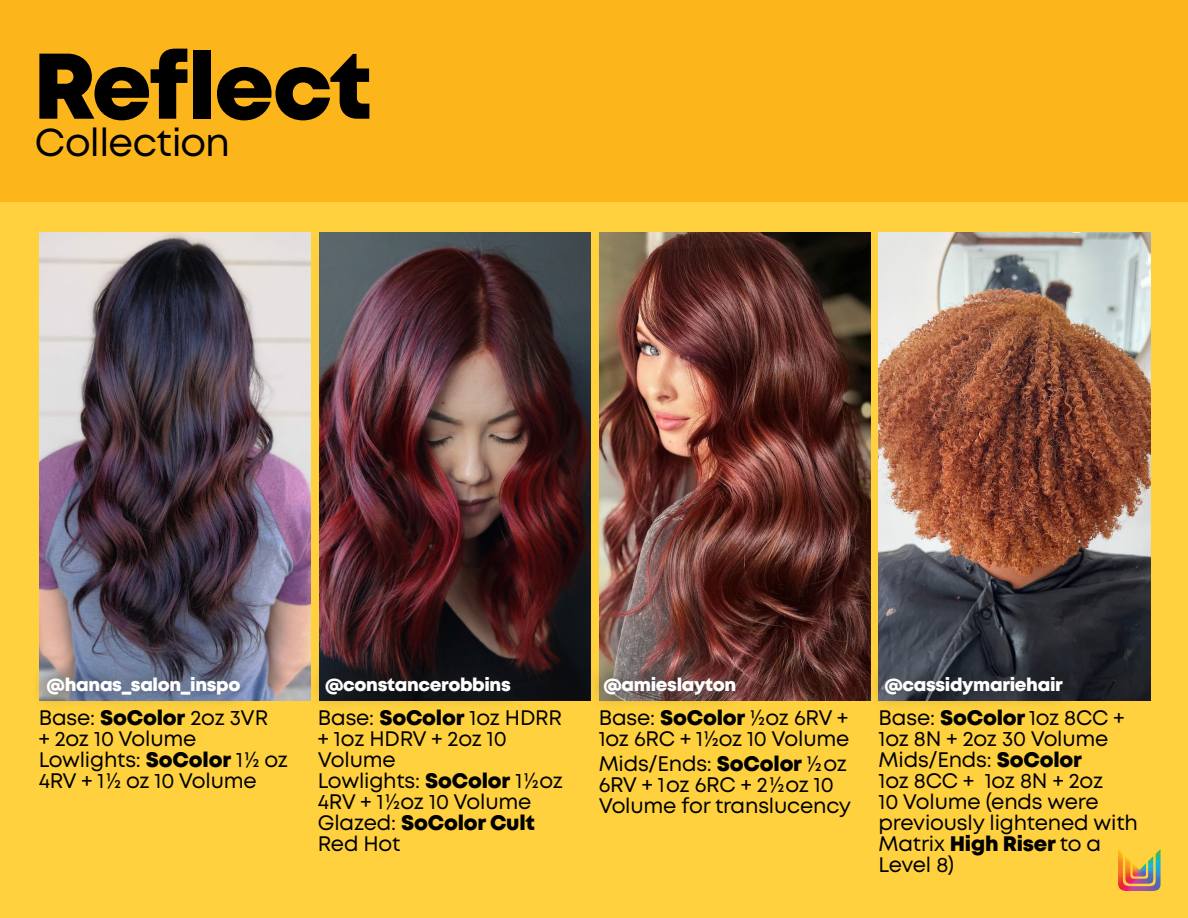
<style>
.page{position:relative;width:1188px;height:918px;background:#ffd13f}
.page>*{position:absolute;margin:0;border:0;box-sizing:border-box;transform-origin:0 0}
.t1{font:800 93px "Mont";letter-spacing:-.02em;color:#000001}
.t2{font:39px "Mont";letter-spacing:-.015em;color:#000001}
.t3{font:21px/21px "Mont";letter-spacing:-.01em;color:#000001}
.t4{font:800 18.3px "Mont";letter-spacing:-.02em;color:#fff}
.s1{font-weight:800}
</style>
<div class="page">
<div style="left:0;top:0;width:1188px;height:201px;background:#fcb61c"></div>
<img style="left:319px;top:232px;width:272px;height:468px">
<img style="left:599px;top:232px;width:272px;height:468px">
<img style="left:879px;top:232px;width:271px;height:468px">
<img style="left:39px;top:232px;width:272px;height:468px">
<div style="left:586px;top:659px;width:167px;height:53px;background:#231f20;opacity:.75"></div>
<div style="left:308px;top:659px;width:220px;height:53px;background:#231f20;opacity:.75"></div>
<div style="left:867px;top:659px;width:213px;height:53px;background:#231f20;opacity:.75"></div>
<div style="left:30px;top:659px;width:227px;height:53px;background:#231f20;opacity:.75"></div>
<svg style="left:1118px;top:849px;width:43px;height:42px"></svg>
<p class="t1" style="left:33px;top:26px;width:340px">Reflect</p>
<p class="t2" style="left:35px;top:118px;width:197px">Collection</p>
<p class="t4" style="left:47px;top:672px;width:195px">@hanas_salon_inspo</p>
<p class="t4" style="left:325px;top:672px;width:187px">@constancerobbins</p>
<p class="t4" style="left:603px;top:672px;width:134px">@amieslayton</p>
<p class="t4" style="left:884px;top:672px;width:180px">@cassidymariehair</p>
<p class="t3" style="left:39px;top:708px;width:231px">Base: <span class="s1">SoColor</span> 2oz 3VR + 2oz 10 Volume</p>
<p class="t3" style="left:39px;top:750px;width:251px">Lowlights: <span class="s1">SoColor</span> 1½ oz<br>4RV + 1½ oz 10 Volume</p>
<p class="t3" style="left:318px;top:708px;width:246px">Base: <span class="s1">SoColor</span> 1oz HDRR + 1oz HDRV + 2oz 10<br>Volume</p>
<p class="t3" style="left:318px;top:771px;width:247px">Lowlights: <span class="s1">SoColor</span> 1½oz<br>4RV + 1½oz 10 Volume</p>
<p class="t3" style="left:318px;top:813px;width:219px">Glazed: <span class="s1">SoColor Cult<br></span>Red Hot</p>
<p class="t3" style="left:599px;top:708px;width:252px">Base: <span class="s1">SoColor</span> ½oz 6RV +<br>1oz 6RC + 1½oz 10 Volume</p>
<p class="t3" style="left:599px;top:754px;width:254px">Mids/Ends: <span class="s1">SoColor</span> ½oz<br>6RV + 1oz 6RC + 2½oz 10<br>Volume for translucency</p>
<p class="t3" style="left:879px;top:708px;width:261px">Base: <span class="s1">SoColor</span> 1oz 8CC +<br>1oz 8N + 2oz 30 Volume<br>Mids/Ends: <span class="s1">SoColor<br></span>1oz 8CC + 1oz 8N + 2oz<br>10 Volume (ends were previously lightened with<br>Matrix <span class="s1">High Riser</span> to a<br>Level 8)</p>
</div>
